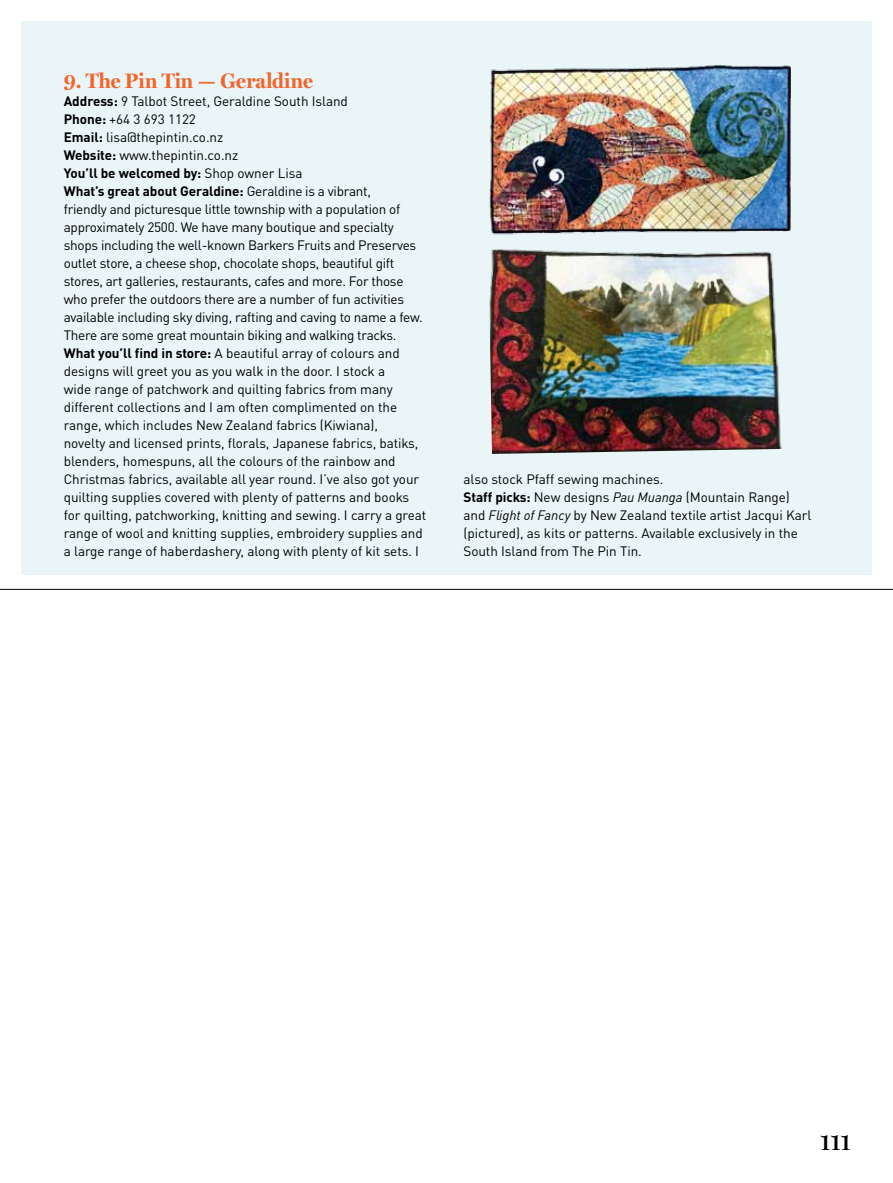
<style>
.page{position:relative;width:893px;height:1183px;background:#fff}
.page>*{position:absolute;margin:0;border:0;box-sizing:border-box;transform-origin:0 0}
.t1{font:600 24px "Miller Display";color:#000}
.t2{font:700 21px "Miller Display";letter-spacing:.01em;color:#f2652c}
.t3{font:13.5px/18px "DINOT";letter-spacing:-.005em;color:#000}
.s1{font-weight:700}
.s2{font-style:italic}
</style>
<div class="page">
<div style="left:21px;top:21px;width:851px;height:553px;background:#e9f5f7"></div>
<hr style="left:0;top:589px;width:893px;height:1px;background:#000">
<img style="left:489px;top:65px;width:301px;height:170px">
<img style="left:489px;top:249px;width:293px;height:205px">
<h2 class="t2" style="left:64px;top:69px;width:251px">9. The Pin Tin — Geraldine</h2>
<p class="t3" style="left:64px;top:92px;width:364px"><span class="s1">Address:</span> 9 Talbot Street, Geraldine South Island<br><span class="s1">Phone:</span> +64 3 693 1122<br><span class="s1">Email:</span> lisa@thepintin.co.nz<br><span class="s1">Website:</span> www.thepintin.co.nz<br><span class="s1">You’ll be welcomed by:</span> Shop owner Lisa<br><span class="s1">What’s great about Geraldine:</span> Geraldine is a vibrant,<br>friendly and picturesque little township with a population of approximately 2500. We have many boutique and specialty shops including the well-known Barkers Fruits and Preserves outlet store, a cheese shop, chocolate shops, beautiful gift stores, art galleries, restaurants, cafes and more. For those who prefer the outdoors there are a number of fun activities available including sky diving, rafting and caving to name a few.<br>There are some great mountain biking and walking tracks.<br><span class="s1">What you’ll find in store:</span> A beautiful array of colours and designs will greet you as you walk in the door. I stock a<br>wide range of patchwork and quilting fabrics from many different collections and I am often complimented on the range, which includes New Zealand fabrics (Kiwiana),<br>novelty and licensed prints, florals, Japanese fabrics, batiks, blenders, homespuns, all the colours of the rainbow and Christmas fabrics, available all year round. I’ve also got your quilting supplies covered with plenty of patterns and books for quilting, patchworking, knitting and sewing. I carry a great range of wool and knitting supplies, embroidery supplies and a large range of haberdashery, along with plenty of kit sets. I</p>
<p class="t3" style="left:463px;top:470px;width:349px">also stock Pfaff sewing machines.<br><span class="s1">Staff picks:</span> New designs <span class="s2">Pau Muanga</span> (Mountain Range) and <span class="s2">Flight of Fancy</span> by New Zealand textile artist Jacqui Karl (pictured), as kits or patterns. Available exclusively in the South Island from The Pin Tin.</p>
<h1 class="t1" style="left:820px;top:1127px;width:32px">111</h1>
</div>
